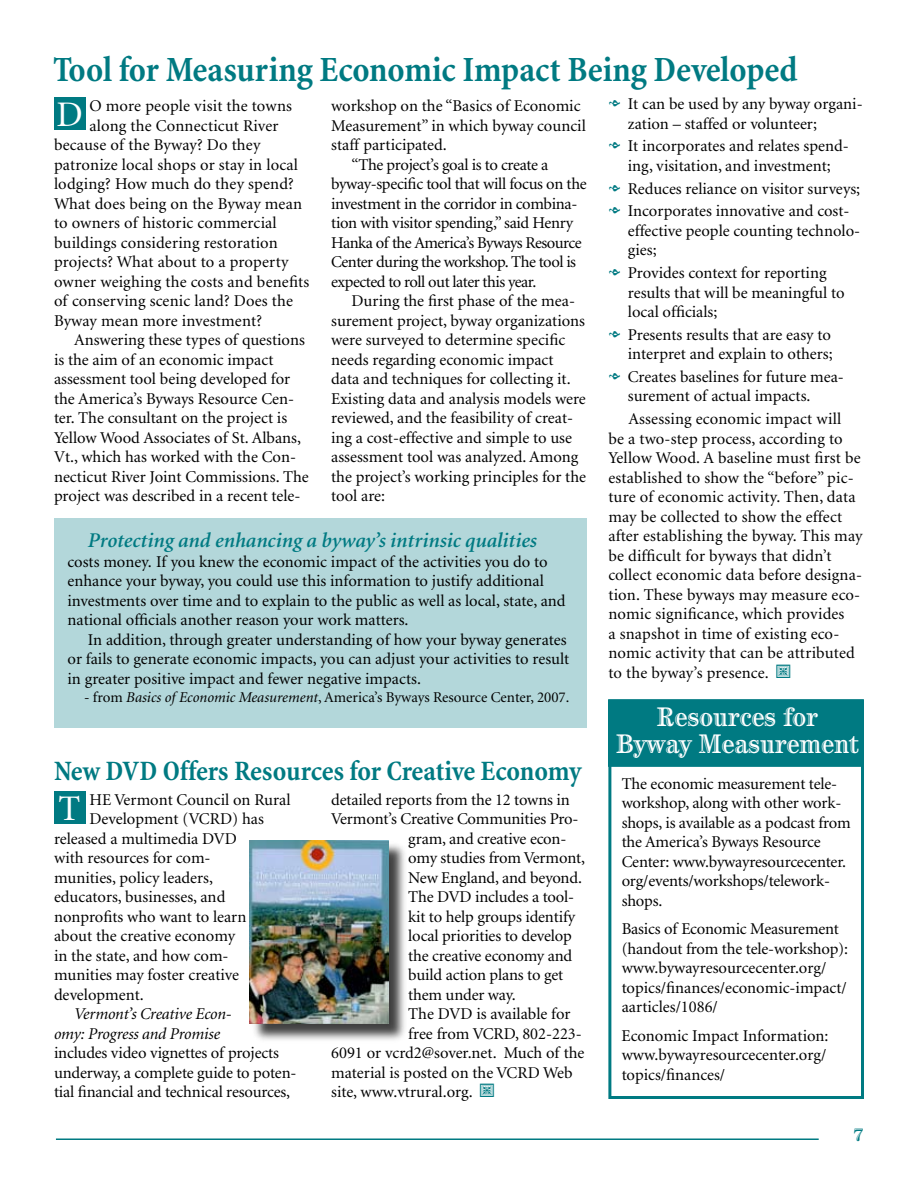
<style>
.page{position:relative;width:918px;height:1188px;background:#fff}
.page>*{position:absolute;margin:0;border:0;box-sizing:border-box;transform-origin:0 0}
.t1{font:700 condensed 36px "Minion";letter-spacing:-.005em;color:#007a82}
.t2{font:36px "Minion";color:#fff}
.t3{font:700 condensed 28.5px "Minion";letter-spacing:-.01em;color:#007a82}
.t4{font:700 27px/27px "Century Handtooled";color:#fff;text-align:center;scale:.9 1}
.t5{font:italic 600 21px "Minion";color:#007a82}
.t6{font:16.5px/19.5px "Minion";color:#000}
.t7{font:16.5px "Minion";letter-spacing:-.02em;color:#000}
.t8{font:16.5px "Minion";letter-spacing:-.03em;color:#000}
.t9{font:italic 16.5px/19.5px "Minion";letter-spacing:-.01em;color:#000}
.t10{font:16.5px "Minion";letter-spacing:-.025em;color:#000}
.t11{font:16.5px "Minion";letter-spacing:-.035em;color:#000}
.t12{font:15px "Minion";color:#000}
.s1{font-style:italic}
</style>
<div class="page">
<hr style="left:56px;top:1138px;width:763px;height:2px;background:#007a82">
<div style="left:54px;top:519px;width:533px;height:209px;background:#b3d7da"></div>
<div style="left:54px;top:98px;width:31px;height:32px;background:#007a82"></div>
<div style="left:608px;top:699px;width:256px;height:400px;border:3px solid #007a82"></div>
<div style="left:609px;top:700px;width:254px;height:66px;background:#007a82"></div>
<div style="left:608px;top:699px;width:256px;height:68px;border:2px solid #007a82"></div>
<div style="left:251px;top:842px;width:157px;height:202px;background:#000;opacity:.75"></div>
<img style="left:250px;top:840px;width:138px;height:184px">
<div style="left:54px;top:791px;width:31px;height:33px;background:#007a82"></div>
<h1 class="t1" style="left:53px;top:50px;width:746px">Tool for Measuring Economic Impact Being Developed</h1>
<p class="t6" style="left:331px;top:97px;width:251px">workshop on the “Basics of Economic</p>
<p class="t6" style="left:331px;top:116px;width:256px">Measurement” in which byway council</p>
<p class="t6" style="left:331px;top:136px;width:117px">staff participated.</p>
<p class="t7" style="left:351px;top:156px;width:199px">“The project’s goal is to create a</p>
<p class="t7" style="left:331px;top:176px;width:257px">byway-specific tool that will focus on the</p>
<p class="t10" style="left:331px;top:195px;width:248px">investment in the corridor in combina-</p>
<p class="t7" style="left:331px;top:215px;width:244px">tion with visitor spending,” said Henry</p>
<p class="t8" style="left:331px;top:234px;width:252px">Hanka of the America’s Byways Resource</p>
<p class="t11" style="left:331px;top:254px;width:246px">Center during the workshop. The tool is</p>
<p class="t8" style="left:331px;top:273px;width:207px">expected to roll out later this year.</p>
<p class="t6" style="left:351px;top:292px;width:225px">During the first phase of the mea-</p>
<p class="t6" style="left:331px;top:311px;width:255px">surement project, byway organizations</p>
<p class="t6" style="left:331px;top:331px;width:236px">were surveyed to determine specific</p>
<p class="t6" style="left:331px;top:350px;width:224px">needs regarding economic impact</p>
<p class="t6" style="left:331px;top:370px;width:241px">data and techniques for collecting it.</p>
<p class="t6" style="left:331px;top:389px;width:256px">Existing data and analysis models were</p>
<p class="t6" style="left:331px;top:409px;width:244px">reviewed, and the feasibility of creat-</p>
<p class="t6" style="left:331px;top:428px;width:242px">ing a cost-effective and simple to use</p>
<p class="t6" style="left:331px;top:448px;width:249px">assessment tool was analyzed. Among</p>
<p class="t6" style="left:331px;top:467px;width:256px">the project’s working principles for the</p>
<p class="t6" style="left:331px;top:487px;width:55px">tool are:</p>
<p class="t6" style="left:628px;top:95px;width:236px;text-indent:-7px">It can be used by any byway organi&shy;zation – staffed or volunteer;</p>
<p class="t6" style="left:628px;top:137px;width:222px;text-indent:-7px">It incorporates and relates spend&shy;ing, visitation, and investment;</p>
<p class="t6" style="left:621px;top:178px;width:241px;line-height:22.8px">Reduces reliance on visitor surveys;<br>Incorporates innovative and cost-</p>
<p class="t6" style="left:628px;top:221px;width:234px">effective people counting technolo&shy;gies;</p>
<p class="t6" style="left:628px;top:264px;width:218px">Provides context for reporting results that will be meaningful to local officials;</p>
<p class="t6" style="left:628px;top:325px;width:206px">Presents results that are easy to interpret and explain to others;</p>
<p class="t6" style="left:628px;top:368px;width:218px">Creates baselines for future mea&shy;surement of actual impacts.</p>
<p class="t6" style="left:608px;top:410px;width:256px">Assessing economic impact will<br>be a two-step process, according to Yellow Wood. A baseline must first be established to show the “before” pic&shy;ture of economic activity. Then, data may be collected to show the effect after establishing the byway. This may be difficult for byways that didn’t collect economic data before designa&shy;tion. These byways may measure eco&shy;nomic significance, which provides<br>a snapshot in time of existing eco&shy;nomic activity that can be attributed to the byway’s presence.</p>
<p class="t6" style="left:89px;top:97px;width:204px">o more people visit the towns</p>
<p class="t6" style="left:89px;top:116px;width:191px">along the Connecticut River</p>
<p class="t6" style="left:54px;top:136px;width:208px">because of the Byway? Do they</p>
<p class="t6" style="left:54px;top:155px;width:246px">patronize local shops or stay in local</p>
<p class="t6" style="left:54px;top:175px;width:241px">lodging? How much do they spend?</p>
<p class="t6" style="left:54px;top:194px;width:250px">What does being on the Byway mean</p>
<p class="t6" style="left:54px;top:214px;width:224px">to owners of historic commercial</p>
<p class="t6" style="left:54px;top:233px;width:225px">buildings considering restoration</p>
<p class="t6" style="left:54px;top:253px;width:236px">projects? What about to a property</p>
<p class="t6" style="left:54px;top:272px;width:257px">owner weighing the costs and benefits</p>
<p class="t6" style="left:54px;top:292px;width:241px">of conserving scenic land? Does the</p>
<p class="t6" style="left:54px;top:311px;width:210px">Byway mean more investment?</p>
<p class="t6" style="left:54px;top:331px;width:252px">Answering these types of questions</p>
<p class="t6" style="left:54px;top:350px;width:221px">is the aim of an economic impact</p>
<p class="t6" style="left:54px;top:370px;width:238px">assessment tool being developed for</p>
<p class="t6" style="left:54px;top:389px;width:242px">the America’s Byways Resource Cen-</p>
<p class="t6" style="left:54px;top:409px;width:235px">ter. The consultant on the project is</p>
<p class="t6" style="left:54px;top:428px;width:249px">Yellow Wood Associates of St. Albans,</p>
<p class="t6" style="left:54px;top:448px;width:244px">Vt., which has worked with the Con-</p>
<p class="t6" style="left:54px;top:467px;width:256px">necticut River Joint Commissions. The</p>
<p class="t6" style="left:54px;top:487px;width:248px">project was described in a recent tele-</p>
<h1 class="t2" style="left:56px;top:97px;width:28px">D</h1>
<p class="t5" style="left:88px;top:530px;width:451px">Protecting and enhancing a byway’s intrinsic qualities</p>
<p class="t6" style="left:68px;top:552px;width:503px">costs money. If you knew the economic impact of the activities you do to enhance your byway, you could use this information to justify additional investments over time and to explain to the public as well as local, state, and national officials another reason your work matters.<br>In addition, through greater understanding of how your byway generates or fails to generate economic impacts, you can adjust your activities to result in greater positive impact and fewer negative impacts.</p>
<p class="t12" style="left:84px;top:690px;width:487px">- from <span class="s1">Basics of Economic Measurement</span>, America’s Byways Resource Center, 2007.</p>
<h2 class="t3" style="left:54px;top:755px;width:529px">New DVD Offers Resources for Creative Economy</h2>
<p class="t6" style="left:331px;top:790px;width:240px">detailed reports from the 12 towns in</p>
<p class="t6" style="left:331px;top:810px;width:249px">Vermont’s Creative Communities Pro-</p>
<p class="t6" style="left:408px;top:829px;width:160px">gram, and creative econ-</p>
<p class="t6" style="left:408px;top:849px;width:178px">omy studies from Vermont,</p>
<p class="t6" style="left:408px;top:868px;width:175px">New England, and beyond.</p>
<p class="t6" style="left:408px;top:888px;width:168px">The DVD includes a tool-</p>
<p class="t6" style="left:408px;top:907px;width:168px">kit to help groups identify</p>
<p class="t6" style="left:408px;top:927px;width:165px">local priorities to develop</p>
<p class="t6" style="left:408px;top:946px;width:166px">the creative economy and</p>
<p class="t6" style="left:408px;top:966px;width:157px">build action plans to get</p>
<p class="t6" style="left:408px;top:985px;width:109px">them under way.</p>
<p class="t6" style="left:408px;top:1005px;width:164px">The DVD is available for</p>
<p class="t6" style="left:408px;top:1024px;width:175px">free from VCRD, 802-223-</p>
<p class="t6" style="left:331px;top:1044px;width:255px">6091 or vcrd2@sover.net. Much of the</p>
<p class="t6" style="left:331px;top:1063px;width:243px">material is posted on the VCRD Web</p>
<p class="t6" style="left:331px;top:1083px;width:143px">site, www.vtrural.org.</p>
<p class="t6" style="left:89px;top:790px;width:203px">he Vermont Council on Rural</p>
<p class="t6" style="left:89px;top:810px;width:176px">Development (VCRD) has</p>
<p class="t6" style="left:54px;top:829px;width:185px">released a multimedia DVD</p>
<p class="t6" style="left:54px;top:849px;width:158px">with resources for com-</p>
<p class="t6" style="left:54px;top:868px;width:160px">munities, policy leaders,</p>
<p class="t6" style="left:54px;top:888px;width:173px">educators, businesses, and</p>
<p class="t6" style="left:54px;top:907px;width:194px">nonprofits who want to learn</p>
<p class="t6" style="left:54px;top:927px;width:183px">about the creative economy</p>
<p class="t6" style="left:54px;top:946px;width:176px">in the state, and how com-</p>
<p class="t6" style="left:54px;top:966px;width:186px">munities may foster creative</p>
<p class="t6" style="left:54px;top:985px;width:91px">development.</p>
<p class="t9" style="left:54px;top:1005px;width:179px;text-indent:20px">Vermont’s Creative Econ&shy;omy: Progress and Promise</p>
<p class="t6" style="left:54px;top:1044px;width:244px">includes video vignettes of projects underway, a complete guide to poten&shy;tial financial and technical resources,</p>
<h1 class="t2" style="left:59px;top:791px;width:23px">T</h1>
<h3 class="t4" style="left:616px;top:703px;width:271px">Resources for<br>Byway Measurement</h3>
<p class="t6" style="left:622px;top:774px;width:231px">The economic measurement tele&shy;workshop, along with other work&shy;shops, is available as a podcast from the America’s Byways Resource<br>Center: www.bywayresourcecenter. org/events/workshops/telework&shy;shops.</p>
<p class="t6" style="left:622px;top:920px;width:228px">Basics of Economic Measurement (handout from the tele-workshop): www.bywayresourcecenter.org/ topics/finances/economic-impact/ aarticles/1086/</p>
<p class="t6" style="left:622px;top:1026px;width:208px">Economic Impact Information: www.bywayresourcecenter.org/ topics/finances/</p>
</div>
